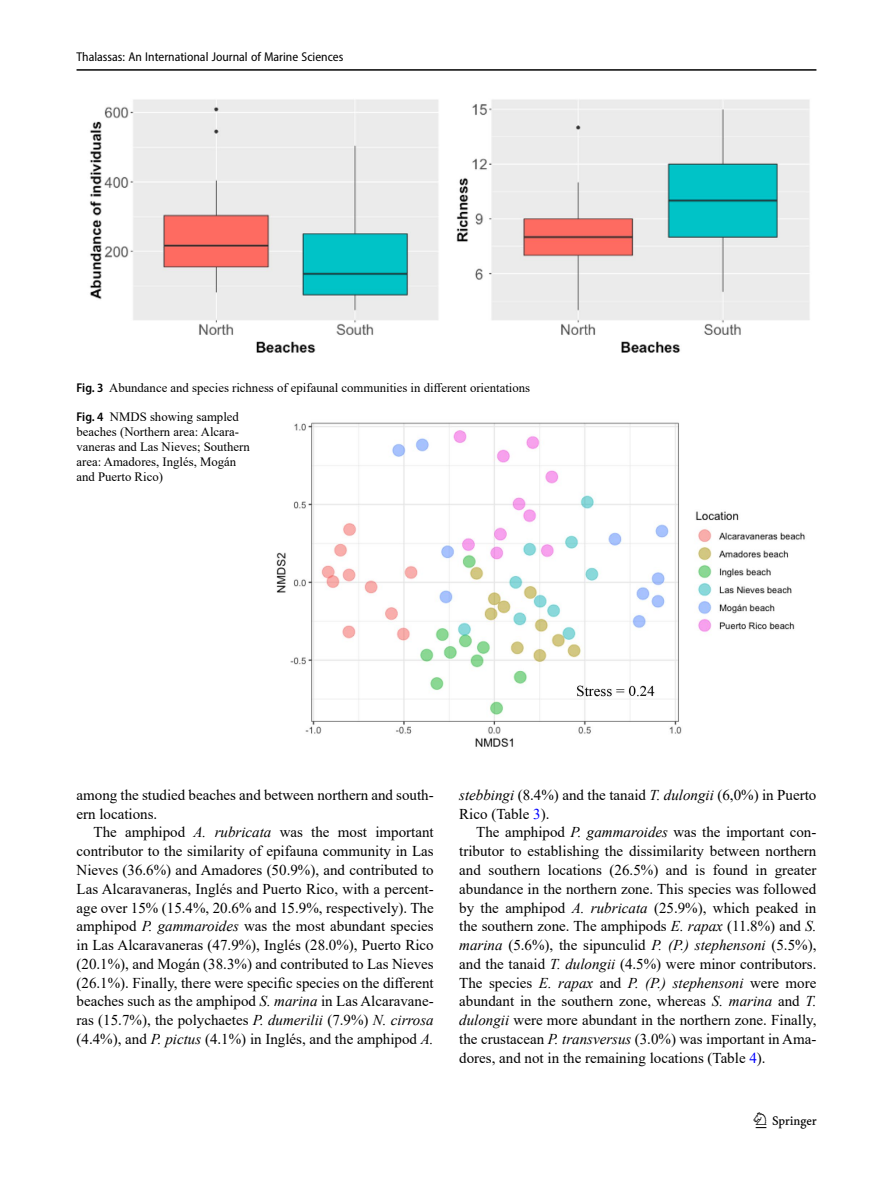
<style>
.page{position:relative;width:893px;height:1187px;background:#fff}
.page>*{position:absolute;margin:0;border:0;box-sizing:border-box;transform-origin:0 0}
.t1{font:22.5px "Springnew";color:#000}
.Body_Text_Indent{font:15px/18.8px "Times New Roman";color:#000}
.Figure_Caption_Side{font:12.75px/15px "Times New Roman";color:#000}
.Figure_Caption{font:12.75px "Times New Roman";color:#000}
.t2{font:semi-condensed 12.75px "Myriad Pro";color:#000}
.s1{font-family:"Myriad Pro";font-weight:600;font-stretch:semi-condensed}
.s2{font-style:italic}
.s3{color:#00f}
</style>
<div class="page">
<hr style="left:77px;top:69px;width:739px;height:2px;background:#000">
<img style="left:276px;top:422px;width:529px;height:325px">
<img style="left:89px;top:99px;width:721px;height:254px">
<p class="t2" style="left:77px;top:49px;width:268px">Thalassas: An International Journal of Marine Sciences</p>
<p class="Figure_Caption" style="left:77px;top:379px;width:455px"><span class="s1">Fig. 3</span> Abundance and species richness of epifaunal communities in different orientations</p>
<p class="Figure_Caption_Side" style="left:77px;top:409px;width:175px"><span class="s1">Fig. 4</span> NMDS showing sampled beaches (Northern area: Alcara&shy;vaneras and Las Nieves; Southern area: Amadores, Inglés, Mogán and Puerto Rico)</p>
<p class="Body_Text_Indent" style="left:77px;top:785px;width:359px">among the studied beaches and between northern and south&shy;ern locations.</p>
<p class="Body_Text_Indent" style="left:77px;top:822px;width:359px;text-align:justify;text-indent:17px">The amphipod <span class="s2">A. rubricata</span> was the most important contributor to the similarity of epifauna community in Las Nieves (36.6%) and Amadores (50.9%), and contributed to Las Alcaravaneras, Inglés and Puerto Rico, with a percent&shy;age over 15% (15.4%, 20.6% and 15.9%, respectively). The amphipod <span class="s2">P. gammaroides</span> was the most abundant species in Las Alcaravaneras (47.9%), Inglés (28.0%), Puerto Rico (20.1%), and Mogán (38.3%) and contributed to Las Nieves (26.1%). Finally, there were specific species on the different beaches such as the amphipod <span class="s2">S. marina</span> in Las Alcaravane&shy;ras (15.7%), the polychaetes <span class="s2">P. dumerilii</span> (7.9%) <span class="s2">N. cirrosa </span>(4.4%), and <span class="s2">P. pictus</span> (4.1%) in Inglés, and the amphipod <span class="s2">A.</span></p>
<p class="Body_Text_Indent" style="left:459px;top:785px;width:359px"><span class="s2">stebbingi</span> (8.4%) and the tanaid <span class="s2">T. dulongii</span> (6,0%) in Puerto<br>Rico (Table <span class="s3">3</span>).</p>
<p class="Body_Text_Indent" style="left:459px;top:822px;width:359px;text-align:justify;text-indent:17px">The amphipod <span class="s2">P. gammaroides</span> was the important con&shy;tributor to establishing the dissimilarity between northern and southern locations (26.5%) and is found in greater abundance in the northern zone. This species was followed by the amphipod <span class="s2">A. rubricata</span> (25.9%), which peaked in the southern zone. The amphipods <span class="s2">E. rapax</span> (11.8%) and <span class="s2">S. marina</span> (5.6%), the sipunculid <span class="s2">P. (P.) stephensoni</span> (5.5%), and the tanaid <span class="s2">T. dulongii</span> (4.5%) were minor contributors.<br>The species <span class="s2">E. rapax</span> and <span class="s2">P. (P.) stephensoni</span> were more abundant in the southern zone, whereas <span class="s2">S. marina</span> and <span class="s2">T. dulongii</span> were more abundant in the northern zone. Finally, the crustacean <span class="s2">P. transversus</span> (3.0%) was important in Ama&shy;dores, and not in the remaining locations (Table <span class="s3">4</span>).</p>
<h1 class="t1" style="left:756px;top:1107px;width:63px">1 3</h1>
</div>
